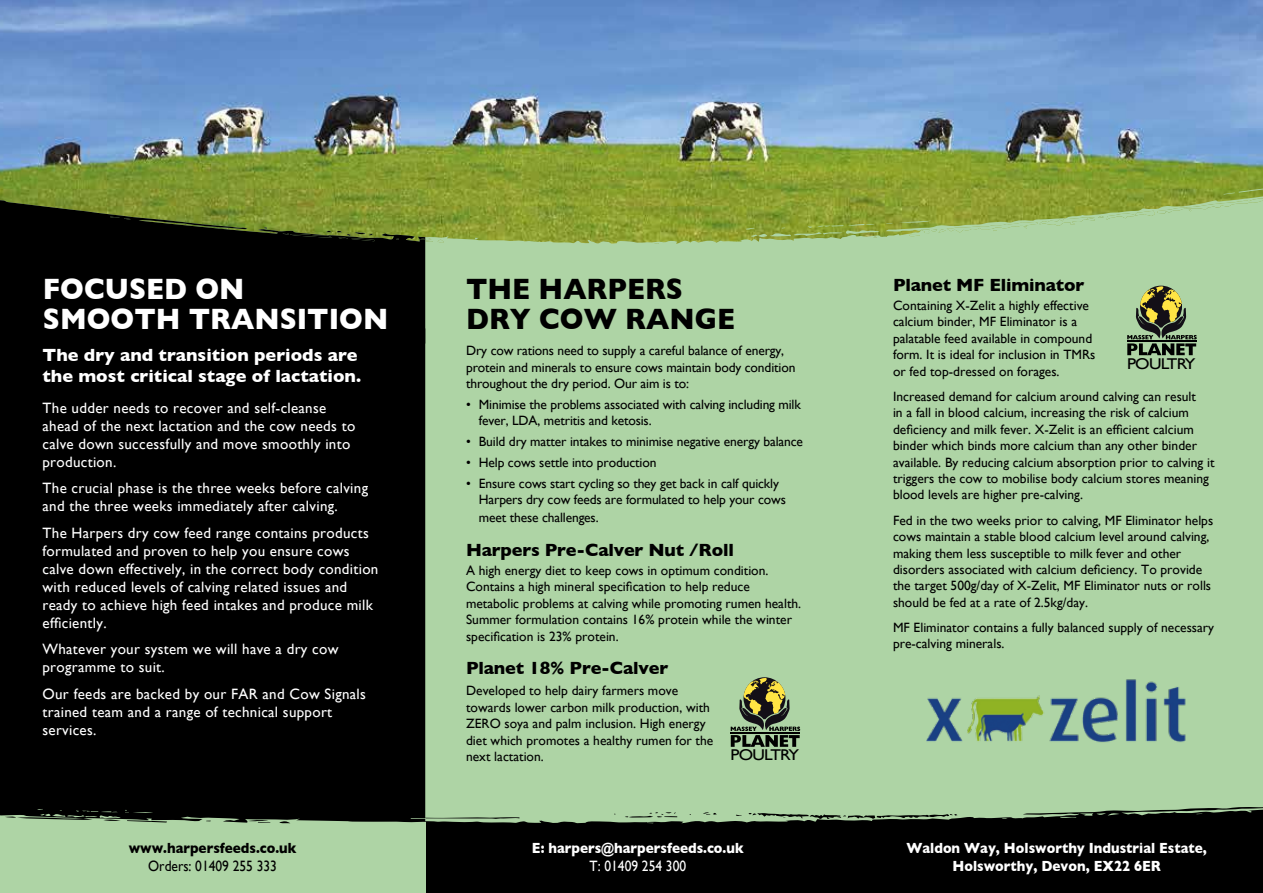
<style>
.page{position:relative;width:1263px;height:893px;background:#fff}
.page>*{position:absolute;margin:0;border:0;box-sizing:border-box;transform-origin:0 0}
.t1{font:700 30px/30px "Gill Sans";color:#fff;scale:.93 1}
.t2{font:700 30px/30px "Gill Sans";color:#000;scale:.93 1}
.t3{font:700 18px "Gill Sans";letter-spacing:-.01em;color:#000}
.t4{font:700 18px/21px "Gill Sans";color:#fff}
.t5{font:15.6px "Gill Sans";letter-spacing:-.04em;color:#000;scale:1.13 1}
.t6{font:15px/18px "Gill Sans";letter-spacing:.02em;color:#fff}
.t7{font:700 15px/18px "Gill Sans";color:#fff;text-align:center;scale:.9 1}
.t8{font:700 15px "Gill Sans";color:#000;scale:.9 1}
.t9{font:15px "Gill Sans";color:#000;scale:.9 1}
.t10{font:15px "Gill Sans";color:#fff;scale:.9 1}
.t11{font:13.5px/16.5px "Gill Sans";color:#000}
</style>
<div class="page">
<img style="left:0;top:0;width:1263px;height:67px">
<img style="left:425px;top:67px;width:838px;height:131px">
<svg style="left:886px;top:167px;width:377px;height:31px;background:#879e2e"></svg>
<div style="left:425px;top:198px;width:838px;height:598px;background:#aed4a5"></div>
<img style="left:0;top:67px;width:425px;height:131px">
<svg style="left:425px;top:237px;width:19px;height:6px"></svg>
<div style="left:0;top:198px;width:425px;height:598px;background:#000"></div>
<svg style="left:519px;top:796px;width:744px;height:31px;background:#779170"></svg>
<svg style="left:703px;top:812px;width:14px;height:3px"></svg>
<svg style="left:625px;top:812px;width:52px;height:6px"></svg>
<svg style="left:748px;top:813px;width:209px;height:6px"></svg>
<div style="left:0;top:827px;width:1263px;height:66px;background:#000"></div>
<svg style="left:0;top:796px;width:519px;height:97px"></svg>
<div style="left:0;top:829px;width:425px;height:64px;background:#aed4a5"></div>
<hr style="left:730px;top:732px;width:70px;height:1px;background:#000">
<svg style="left:731px;top:677px;width:69px;height:70px;background:#75835c"></svg>
<svg style="left:1127px;top:286px;width:70px;height:69px;background:#76835c"></svg>
<img style="left:926px;top:675px;width:261px;height:78px">
<h1 class="t1" style="left:43px;top:273px;width:373px">FOCUSED ON<br>SMOOTH TRANSITION</h1>
<h2 class="t4" style="left:43px;top:344px;width:320px">The dry and transition periods are the most critical stage of lactation.</h2>
<p class="t6" style="left:43px;top:398px;width:314px">The udder needs to recover and self-cleanse ahead of the next lactation and the cow needs to calve down successfully and move smoothly into production.</p>
<p class="t6" style="left:43px;top:479px;width:327px">The crucial phase is the three weeks before calving and the three weeks immediately after calving.</p>
<p class="t6" style="left:43px;top:523px;width:337px">The Harpers dry cow feed range contains products formulated and proven to help you ensure cows calve down effectively, in the correct body condition with reduced levels of calving related issues and ready to achieve high feed intakes and produce milk efficiently.</p>
<p class="t6" style="left:43px;top:640px;width:297px">Whatever your system we will have a dry cow programme to suit.</p>
<p class="t6" style="left:43px;top:684px;width:325px">Our feeds are backed by our FAR and Cow Signals trained team and a range of technical support services.</p>
<p class="t8" style="left:129px;top:836px;width:188px">www.harpersfeeds.co.uk</p>
<p class="t9" style="left:148px;top:857px;width:145px">Orders: 01409 255 333</p>
<h1 class="t2" style="left:466px;top:273px;width:291px">THE HARPERS<br>DRY COW RANGE</h1>
<p class="t11" style="left:466px;top:342px;width:331px">Dry cow rations need to supply a careful balance of energy, protein and minerals to ensure cows maintain body condition throughout the dry period. Our aim is to:</p>
<p class="t11" style="left:479px;top:396px;width:324px;text-indent:-13px">• Minimise the problems associated with calving including milk fever, LDA, metritis and ketosis.</p>
<p class="t11" style="left:466px;top:433px;width:338px">• Build dry matter intakes to minimise negative energy balance</p>
<p class="t11" style="left:466px;top:454px;width:192px">• Help cows settle into production</p>
<p class="t11" style="left:479px;top:475px;width:309px;text-indent:-13px">• Ensure cows start cycling so they get back in calf quickly<br>Harpers dry cow feeds are formulated to help your cows</p>
<p class="t11" style="left:479px;top:509px;width:121px">meet these challenges.</p>
<h2 class="t3" style="left:466px;top:536px;width:270px">Harpers Pre-Calver Nut /Roll</h2>
<p class="t11" style="left:466px;top:562px;width:337px">A high energy diet to keep cows in optimum condition.<br>Contains a high mineral specification to help reduce metabolic problems at calving while promoting rumen health.<br>Summer formulation contains 16% protein while the winter specification is 23% protein.</p>
<h2 class="t3" style="left:466px;top:654px;width:204px">Planet 18% Pre-Calver</h2>
<p class="t11" style="left:466px;top:682px;width:249px">Developed to help dairy farmers move towards lower carbon milk production, with ZERO soya and palm inclusion. High energy diet which promotes a healthy rumen for the next lactation.</p>
<p class="t5" style="left:730px;top:746px;width:62px">POULTRY</p>
<p class="t7" style="left:532px;top:838px;width:237px">E: harpers@harpersfeeds.co.uk</p>
<p class="t10" style="left:589px;top:857px;width:109px">T: 01409 254 300</p>
<h2 class="t3" style="left:893px;top:270px;width:193px">Planet MF Eliminator</h2>
<p class="t11" style="left:893px;top:297px;width:204px">Containing X-Zelit a highly effective calcium binder, MF Eliminator is a palatable feed available in compound form. It is ideal for inclusion in TMRs or fed top-dressed on forages.</p>
<p class="t11" style="left:893px;top:388px;width:323px">Increased demand for calcium around calving can result<br>in a fall in blood calcium, increasing the risk of calcium deficiency and milk fever. X-Zelit is an efficient calcium binder which binds more calcium than any other binder available. By reducing calcium absorption prior to calving it triggers the cow to mobilise body calcium stores meaning blood levels are higher pre-calving.</p>
<p class="t11" style="left:893px;top:512px;width:322px">Fed in the two weeks prior to calving, MF Eliminator helps cows maintain a stable blood calcium level around calving, making them less susceptible to milk fever and other disorders associated with calcium deficiency. To provide the target 500g/day of X-Zelit, MF Eliminator nuts or rolls should be fed at a rate of 2.5kg/day.</p>
<p class="t11" style="left:893px;top:619px;width:323px">MF Eliminator contains a fully balanced supply of necessary pre-calving minerals.</p>
<p class="t5" style="left:1127px;top:354px;width:62px">POULTRY</p>
<p class="t7" style="left:906px;top:838px;width:335px">Waldon Way, Holsworthy Industrial Estate,<br>Holsworthy, Devon, EX22 6ER</p>
</div>
